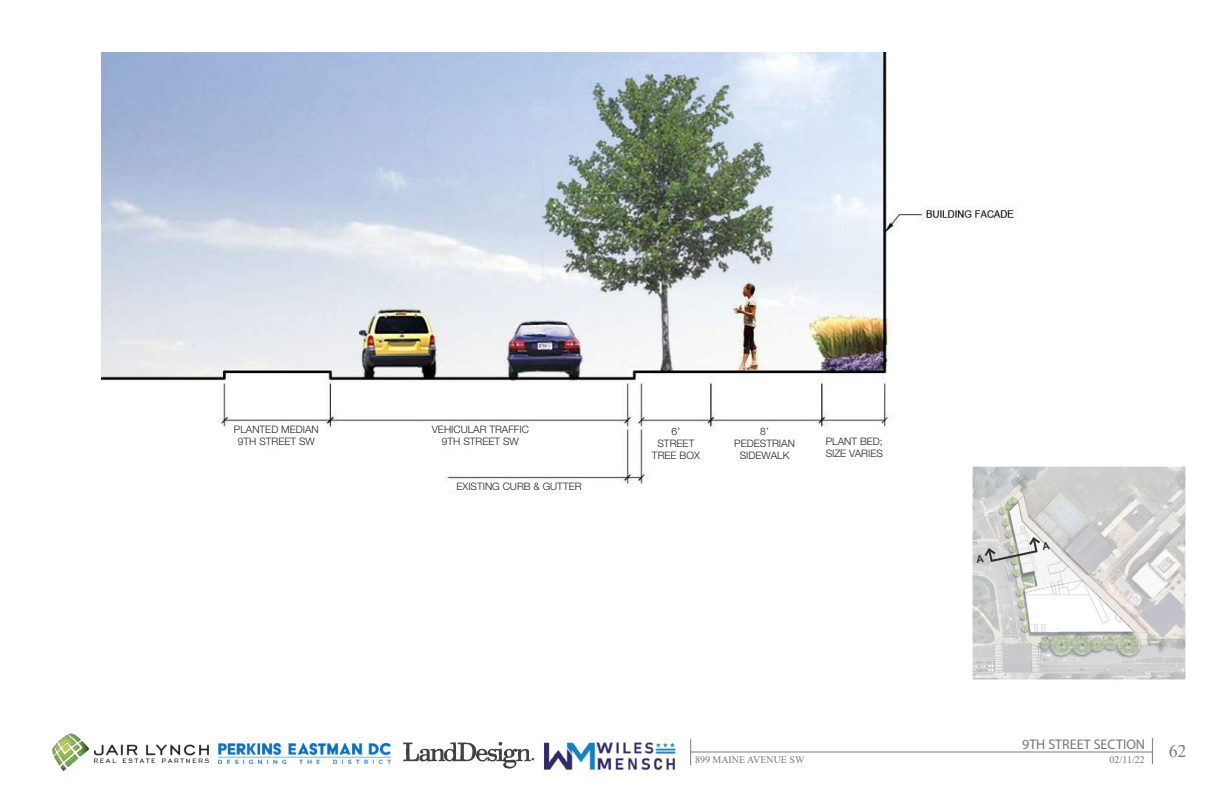
<style>
.page{position:relative;width:1224px;height:792px;background:#fff}
.page>*{position:absolute;margin:0;border:0;box-sizing:border-box;transform-origin:0 0}
.t1{font:18px "Times New Roman";color:#231f20}
.t2{font:14px "Myriad Pro";color:#787677}
.t3{font:300 10.3px/12.3px "Helvetica Neue LT Std";color:#231f20;text-align:center}
.t4{font:10px "Times New Roman";color:#787677}
</style>
<div class="page">
<hr style="left:691px;top:752px;width:461px;height:1px;background:#231f20">
<svg style="left:1152px;top:738px;width:1px;height:26px"></svg>
<svg style="left:690px;top:739px;width:1px;height:26px"></svg>
<img style="left:52px;top:733px;width:157px;height:38px">
<img style="left:219px;top:743px;width:171px;height:21px">
<img style="left:542px;top:739px;width:136px;height:33px">
<img style="left:403px;top:742px;width:132px;height:27px">
<img style="left:101px;top:52px;width:916px;height:442px">
<img style="left:973px;top:467px;width:212px;height:212px">
<div style="left:967px;top:461px;width:224px;height:224px;border:5px solid #fff"></div>
<div style="left:650px;top:423px;width:52px;height:41px;background:#fff"></div>
<div style="left:410px;top:424px;width:141px;height:23px;background:#fff"></div>
<div style="left:227px;top:424px;width:99px;height:23px;background:#fff"></div>
<div style="left:451px;top:480px;width:136px;height:12px;background:#fff"></div>
<div style="left:728px;top:423px;width:73px;height:41px;background:#fff"></div>
<div style="left:818px;top:435px;width:73px;height:24px;background:#fff"></div>
<svg style="left:976px;top:536px;width:74px;height:27px"></svg>
<p class="t3" style="left:234px;top:423px;width:86px">PLANTED MEDIAN<br>9TH STREET SW</p>
<p class="t3" style="left:432px;top:423px;width:99px">VEHICULAR TRAFFIC<br>9TH STREET SW</p>
<p class="t3" style="left:456px;top:480px;width:127px">EXISTING CURB &amp; GUTTER</p>
<p class="t3" style="left:652px;top:425px;width:49px">6’<br>STREET<br>TREE BOX</p>
<p class="t3" style="left:734px;top:425px;width:62px">8’<br>PEDESTRIAN<br>SIDEWALK</p>
<p class="t3" style="left:826px;top:435px;width:59px;text-align:left">PLANT BED;<br>SIZE VARIES</p>
<h2 class="t2" style="left:1022px;top:735px;width:125px">9TH STREET SECTION</h2>
<p class="t4" style="left:695px;top:753px;width:111px">899 MAINE AVENUE SW</p>
<p class="t4" style="left:1110px;top:752px;width:37px">02/11/22</p>
<h1 class="t1" style="left:1169px;top:739px;width:19px">62</h1>
</div>
